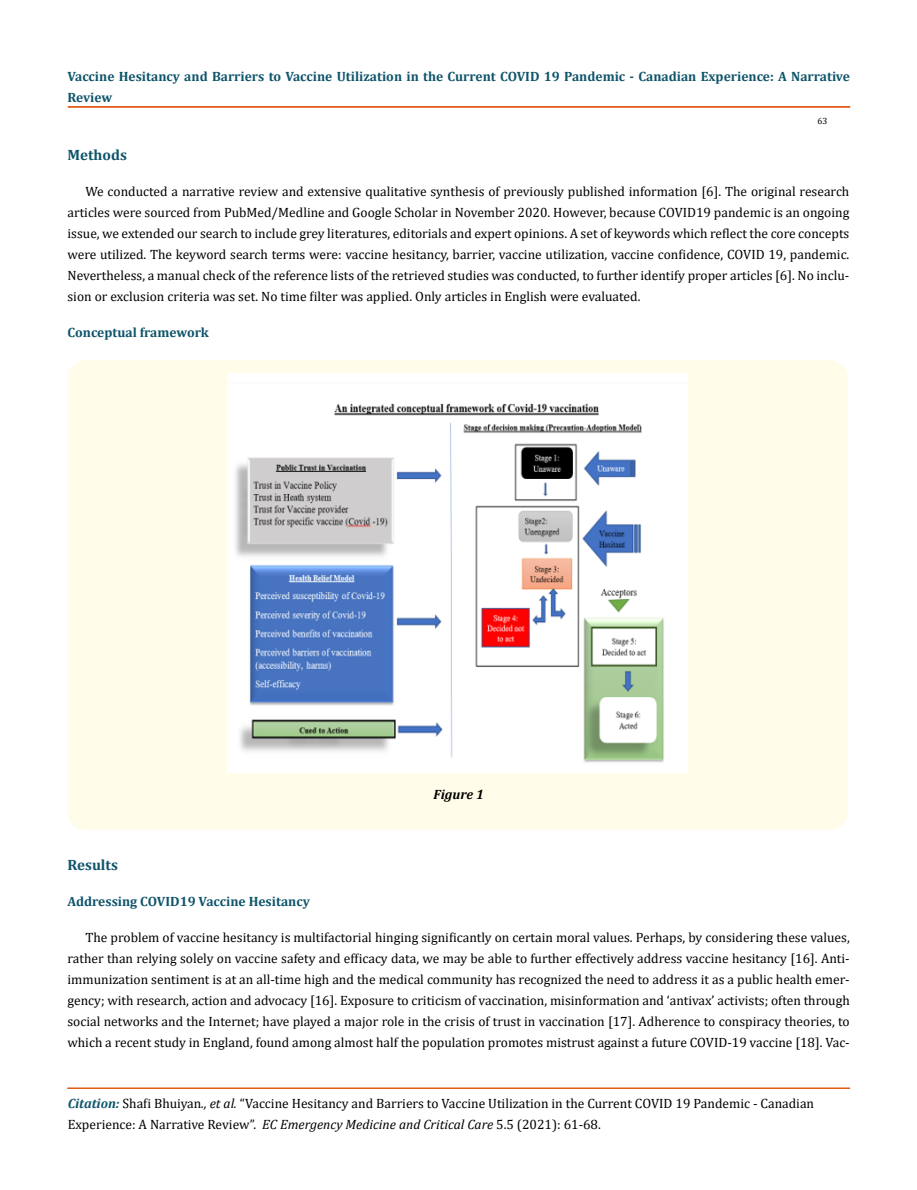
<style>
.page{position:relative;width:917px;height:1190px;background:#fff}
.page>*{position:absolute;margin:0;border:0;box-sizing:border-box;transform-origin:0 0}
.t1{font:700 15px "Cambria";color:#0e546a}
.t2{font:13.5px/21px "Cambria";color:#000;text-align:justify}
.t3{font:700 13.5px/21px "Cambria";color:#0e546a}
.t4{font:italic 700 13.5px "Cambria";color:#000}
.t5{font:9px "Cambria";color:#000}
.s1{font-weight:700;font-style:italic;color:#0e546a}
.s2{font-style:italic}
</style>
<div class="page">
<div style="left:67px;top:1088px;width:782px;height:1px;border:1px solid #e05d1a"></div>
<hr style="left:68px;top:107px;width:781px;height:1px;background:#e05d1a">
<div style="left:68px;top:106px;width:782px;height:1px;border:1px solid #e05d1a"></div>
<div style="left:67px;top:360px;width:780px;height:470px;background:#fffde9;border-radius:18px"></div>
<img style="left:227px;top:373px;width:460px;height:400px">
<p class="t3" style="left:67px;top:65px;width:783px">Vaccine Hesitancy and Barriers to Vaccine Utilization in the Current COVID 19 Pandemic - Canadian Experience: A Narrative<br>Review</p>
<p class="t5" style="left:817px;top:116px;width:11px">63</p>
<p class="t1" style="left:67px;top:145px;width:61px">Methods</p>
<p class="t2" style="left:67px;top:181px;width:783px;text-indent:18px">We conducted a narrative review and extensive qualitative synthesis of previously published information [6]. The original research articles were sourced from PubMed/Medline and Google Scholar in November 2020. However, because COVID19 pandemic is an ongoing issue, we extended our search to include grey literatures, editorials and expert opinions. A set of keywords which reflect the core concepts were utilized. The keyword search terms were: vaccine hesitancy, barrier, vaccine utilization, vaccine confidence, COVID 19, pandemic.<br>Nevertheless, a manual check of the reference lists of the retrieved studies was conducted, to further identify proper articles [6]. No inclu&shy;sion or exclusion criteria was set. No time filter was applied. Only articles in English were evaluated.</p>
<p class="t3" style="left:67px;top:322px;width:143px">Conceptual framework</p>
<p class="t4" style="left:433px;top:784px;width:52px">Figure 1</p>
<p class="t1" style="left:67px;top:854px;width:52px">Results</p>
<p class="t3" style="left:67px;top:890px;width:244px">Addressing COVID19 Vaccine Hesitancy</p>
<p class="t2" style="left:67px;top:927px;width:783px;text-indent:18px">The problem of vaccine hesitancy is multifactorial hinging significantly on certain moral values. Perhaps, by considering these values, rather than relying solely on vaccine safety and efficacy data, we may be able to further effectively address vaccine hesitancy [16]. Anti&shy;immunization sentiment is at an all-time high and the medical community has recognized the need to address it as a public health emer&shy;gency; with research, action and advocacy [16]. Exposure to criticism of vaccination, misinformation and ‘antivax’ activists; often through social networks and the Internet; have played a major role in the crisis of trust in vaccination [17]. Adherence to conspiracy theories, to which a recent study in England, found among almost half the population promotes mistrust against a future COVID-19 vaccine [18]. Vac-</p>
<p class="t2" style="left:68px;top:1092px;width:748px"><span class="s1">Citation:</span> Shafi Bhuiyan<span class="s2">., et al.</span> “Vaccine Hesitancy and Barriers to Vaccine Utilization in the Current COVID 19 Pandemic - Canadian<br>Experience: A Narrative Review”. <span class="s2">EC Emergency Medicine and Critical Care</span> 5.5 (2021): 61-68.</p>
</div>
